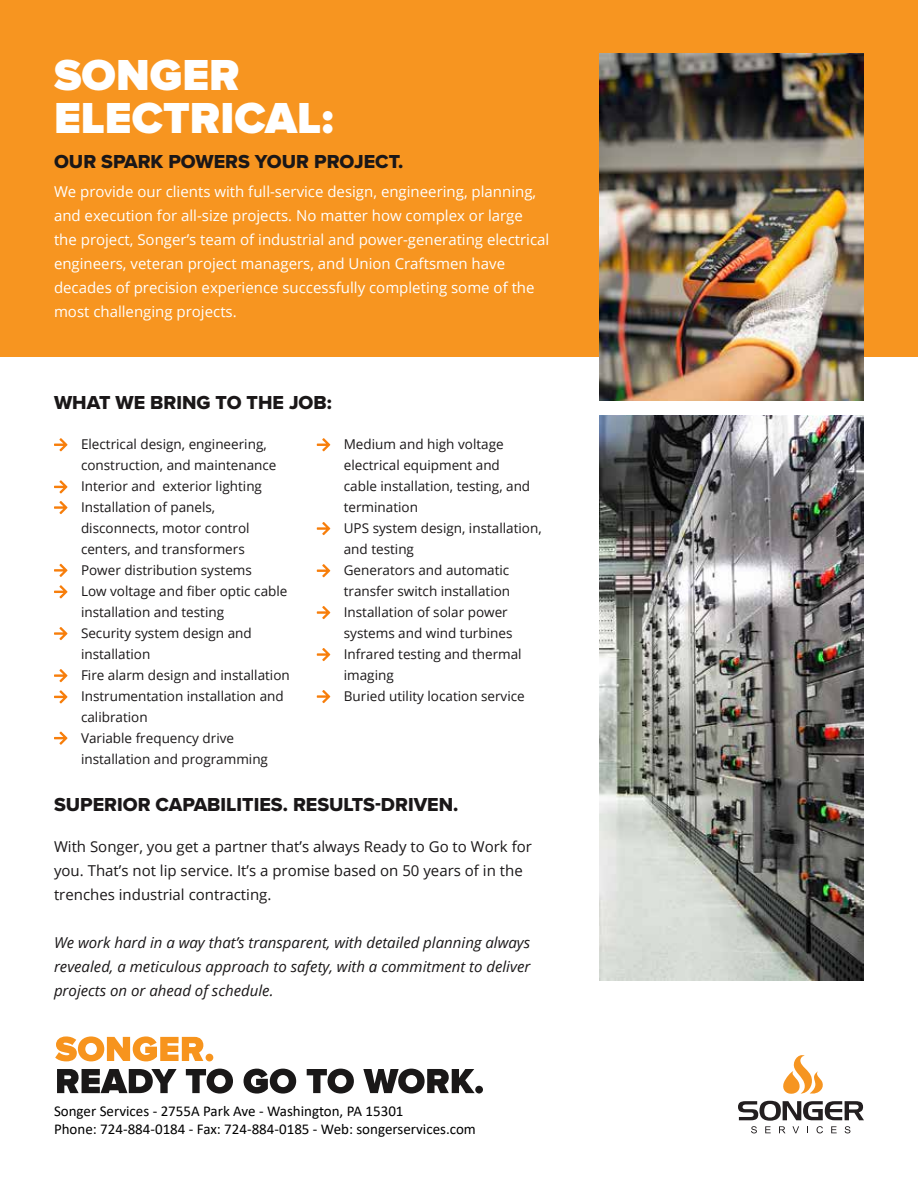
<style>
.page{position:relative;width:918px;height:1188px;background:#fff}
.page>*{position:absolute;margin:0;border:0;box-sizing:border-box;transform-origin:0 0}
.t1{font:900 45px/43.5px "Proxima Nova";color:#fff}
.t2{font:19.5px "Proxima Nova Extrabld";color:#1a1718}
.t3{font:15px/24px "Open Sans";color:#fff}
.t4{font:italic 15px/24px "Open Sans";color:#1a1718;text-align:justify}
.t5{font:15px/24px "Open Sans";color:#1a1718}
.t6{font:15px/18px "Calibri";color:#000}
.t7{font:13.5px/21px "Open Sans";color:#1a1718}
</style>
<div class="page">
<div style="left:0;top:0;width:918px;height:357px;background:#f79520"></div>
<svg style="left:738px;top:1101px;width:126px;height:32px"></svg>
<svg style="left:783px;top:1055px;width:40px;height:39px"></svg>
<svg style="left:55px;top:1036px;width:158px;height:26px"></svg>
<svg style="left:57px;top:1069px;width:120px;height:24px"></svg>
<svg style="left:186px;top:1069px;width:47px;height:25px"></svg>
<svg style="left:244px;top:1069px;width:52px;height:25px"></svg>
<svg style="left:307px;top:1069px;width:47px;height:25px"></svg>
<svg style="left:363px;top:1069px;width:120px;height:25px"></svg>
<svg style="left:54px;top:438px;width:13px;height:13px"></svg>
<svg style="left:317px;top:438px;width:13px;height:13px"></svg>
<svg style="left:317px;top:564px;width:13px;height:13px"></svg>
<svg style="left:54px;top:480px;width:13px;height:13px"></svg>
<svg style="left:317px;top:522px;width:13px;height:13px"></svg>
<svg style="left:317px;top:606px;width:13px;height:13px"></svg>
<svg style="left:54px;top:501px;width:13px;height:13px"></svg>
<svg style="left:317px;top:648px;width:13px;height:13px"></svg>
<svg style="left:317px;top:690px;width:13px;height:13px"></svg>
<svg style="left:54px;top:585px;width:13px;height:13px"></svg>
<svg style="left:54px;top:627px;width:13px;height:13px"></svg>
<svg style="left:54px;top:669px;width:13px;height:13px"></svg>
<svg style="left:54px;top:690px;width:13px;height:13px"></svg>
<svg style="left:54px;top:732px;width:13px;height:13px"></svg>
<svg style="left:54px;top:564px;width:13px;height:13px"></svg>
<img style="left:599px;top:54px;width:265px;height:927px">
<div style="left:593px;top:401px;width:278px;height:14px;background:#fff"></div>
<h1 class="t1" style="left:54px;top:54px;width:281px">SONGER<br>ELECTRICAL:</h1>
<h2 class="t2" style="left:54px;top:147px;width:351px">OUR SPARK POWERS YOUR PROJECT.</h2>
<p class="t3" style="left:54px;top:179px;width:497px">We provide our clients with full-service design, engineering, planning, and execution for all-size projects. No matter how complex or large the project, Songer’s team of industrial and power-generating electrical engineers, veteran project managers, and Union Craftsmen have decades of precision experience successfully completing some of the most challenging projects.</p>
<h2 class="t2" style="left:54px;top:388px;width:279px">WHAT WE BRING TO THE JOB:</h2>
<p class="t7" style="left:81px;top:433px;width:210px">Electrical design, engineering, construction, and maintenance<br>Interior and exterior lighting<br>Installation of panels, disconnects, motor control centers, and transformers<br>Power distribution systems<br>Low voltage and fiber optic cable installation and testing<br>Security system design and installation<br>Fire alarm design and installation<br>Instrumentation installation and calibration<br>Variable frequency drive installation and programming</p>
<p class="t7" style="left:344px;top:433px;width:199px">Medium and high voltage electrical equipment and<br>cable installation, testing, and termination<br>UPS system design, installation, and testing<br>Generators and automatic transfer switch installation<br>Installation of solar power systems and wind turbines<br>Infrared testing and thermal imaging<br>Buried utility location service</p>
<h2 class="t2" style="left:54px;top:790px;width:406px">SUPERIOR CAPABILITIES. RESULTS-DRIVEN.</h2>
<p class="t5" style="left:54px;top:834px;width:480px">With Songer, you get a partner that’s always Ready to Go to Work for you. That’s not lip service. It’s a promise based on 50 years of in the trenches industrial contracting.</p>
<p class="t4" style="left:54px;top:930px;width:478px">We work hard in a way that’s transparent, with detailed planning always revealed, a meticulous approach to safety, with a commitment to deliver projects on or ahead of schedule.</p>
<p class="t6" style="left:54px;top:1102px;width:423px">Songer Services - 2755A Park Ave - Washington, PA 15301<br>Phone: 724-884-0184 - Fax: 724-884-0185 - Web: songerservices.com</p>
</div>
